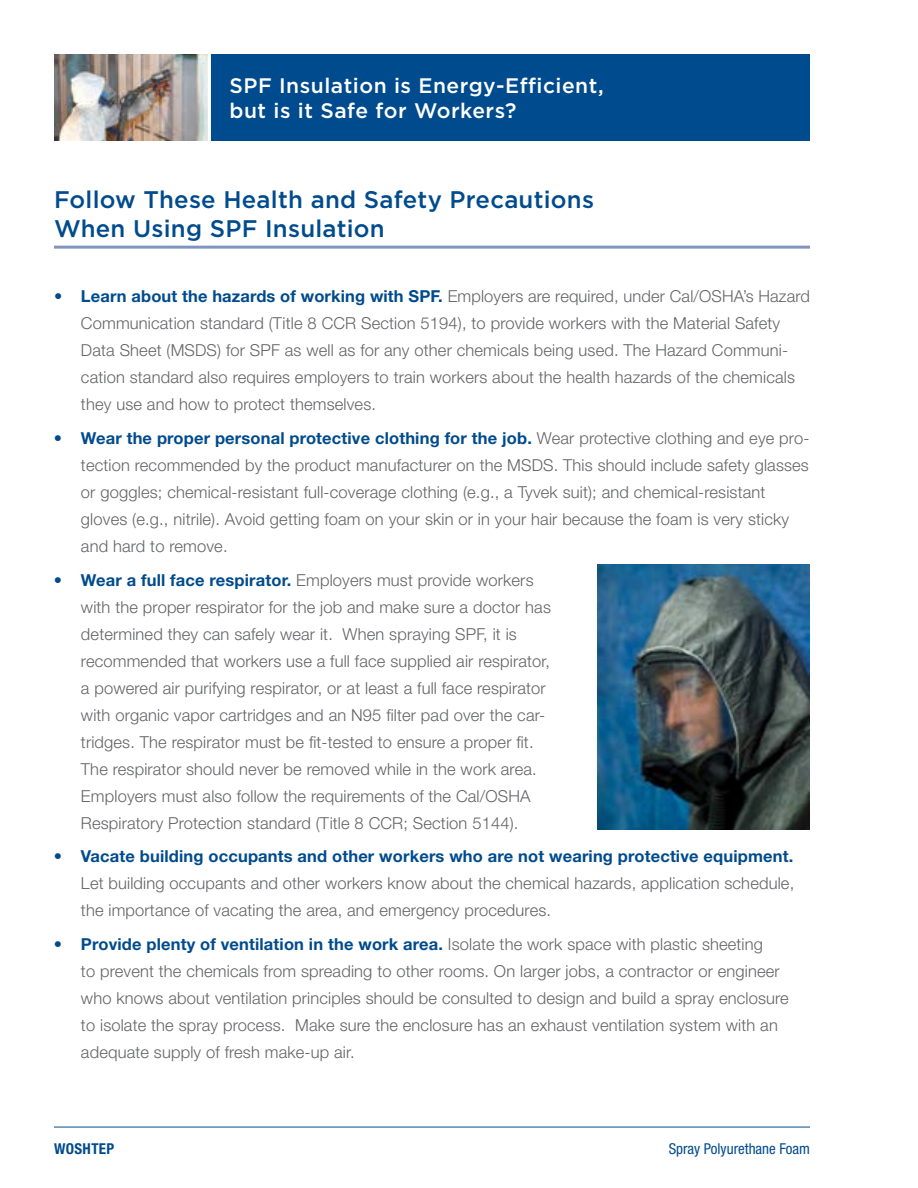
<style>
.page{position:relative;width:918px;height:1188px;background:#fff}
.page>*{position:absolute;margin:0;border:0;box-sizing:border-box;transform-origin:0 0}
.t1{font:500 24px/28.8px "Gotham";letter-spacing:.01em;color:#004b8d}
.t2{font:500 21px/25.2px "Gotham";letter-spacing:.025em;color:#fff}
.t3{font:300 16.5px/27px "Helvetica Neue LT Std";letter-spacing:.01em;color:#636466}
.t4{font:condensed 15px "Helvetica Neue LT Std";color:#004b8d}
.t5{font:700 condensed 15px "Helvetica Neue LT Std";letter-spacing:.025em;color:#004b8d}
.s1{color:#004b8d}
.s2{font-weight:700;color:#004b8d}
</style>
<div class="page">
<div style="left:209px;top:54px;width:601px;height:87px;background:#004b8d"></div>
<img style="left:54px;top:54px;width:154px;height:87px">
<hr style="left:208px;top:54px;width:3px;height:87px;background:#fff">
<hr style="left:54px;top:1127px;width:756px;height:1px;background:#004b8d">
<hr style="left:54px;top:246px;width:756px;height:3px;background:#8094c1">
<img style="left:597px;top:565px;width:213px;height:264px">
<p class="t2" style="left:230px;top:73px;width:376px">SPF Insulation is Energy-Efficient, but is it Safe for Workers?</p>
<h2 class="t1" style="left:54px;top:185px;width:542px">Follow These Health and Safety Precautions<br>When Using SPF Insulation</h2>
<p class="t3" style="left:81px;top:283px;width:730px;text-indent:-27px"><span class="s1">•</span> <span class="s2">Learn about the hazards of working with SPF.</span> Employers are required, under Cal/OSHA’s Hazard Communication standard (Title 8 CCR Section 5194), to provide workers with the Material Safety Data Sheet (MSDS) for SPF as well as for any other chemicals being used. The Hazard Communi&shy;cation standard also requires employers to train workers about the health hazards of the chemicals they use and how to protect themselves.</p>
<p class="t3" style="left:81px;top:424px;width:730px;text-indent:-27px"><span class="s1">•</span> <span class="s2">Wear the proper personal protective clothing for the job.</span> Wear protective clothing and eye pro&shy;tection recommended by the product manufacturer on the MSDS. This should include safety glasses or goggles; chemical-resistant full-coverage clothing (e.g., a Tyvek suit); and chemical-resistant gloves (e.g., nitrile). Avoid getting foam on your skin or in your hair because the foam is very sticky and hard to remove.</p>
<p class="t3" style="left:81px;top:566px;width:471px;text-indent:-27px"><span class="s1">•</span> <span class="s2">Wear a full face respirator.</span> Employers must provide workers with the proper respirator for the job and make sure a doctor has determined they can safely wear it. When spraying SPF, it is recommended that workers use a full face supplied air respirator, a powered air purifying respirator, or at least a full face respirator with organic vapor cartridges and an N95 filter pad over the car&shy;tridges. The respirator must be fit-tested to ensure a proper fit.<br>The respirator should never be removed while in the work area.<br>Employers must also follow the requirements of the Cal/OSHA Respiratory Protection standard (Title 8 CCR; Section 5144).</p>
<p class="t3" style="left:81px;top:843px;width:715px;text-align:justify;text-indent:-27px"><span class="s1">•</span> <span class="s2">Vacate building occupants and other workers who are not wearing protective equipment.<br></span>Let building occupants and other workers know about the chemical hazards, application schedule, the importance of vacating the area, and emergency procedures.</p>
<p class="t3" style="left:81px;top:930px;width:709px;text-indent:-27px"><span class="s1">•</span> <span class="s2">Provide plenty of ventilation in the work area.</span> Isolate the work space with plastic sheeting<br>to prevent the chemicals from spreading to other rooms. On larger jobs, a contractor or engineer who knows about ventilation principles should be consulted to design and build a spray enclosure to isolate the spray process. Make sure the enclosure has an exhaust ventilation system with an adequate supply of fresh make-up air.</p>
<p class="t5" style="left:54px;top:1140px;width:62px">WOSHTEP</p>
<p class="t4" style="left:669px;top:1140px;width:143px">Spray Polyurethane Foam</p>
</div>
